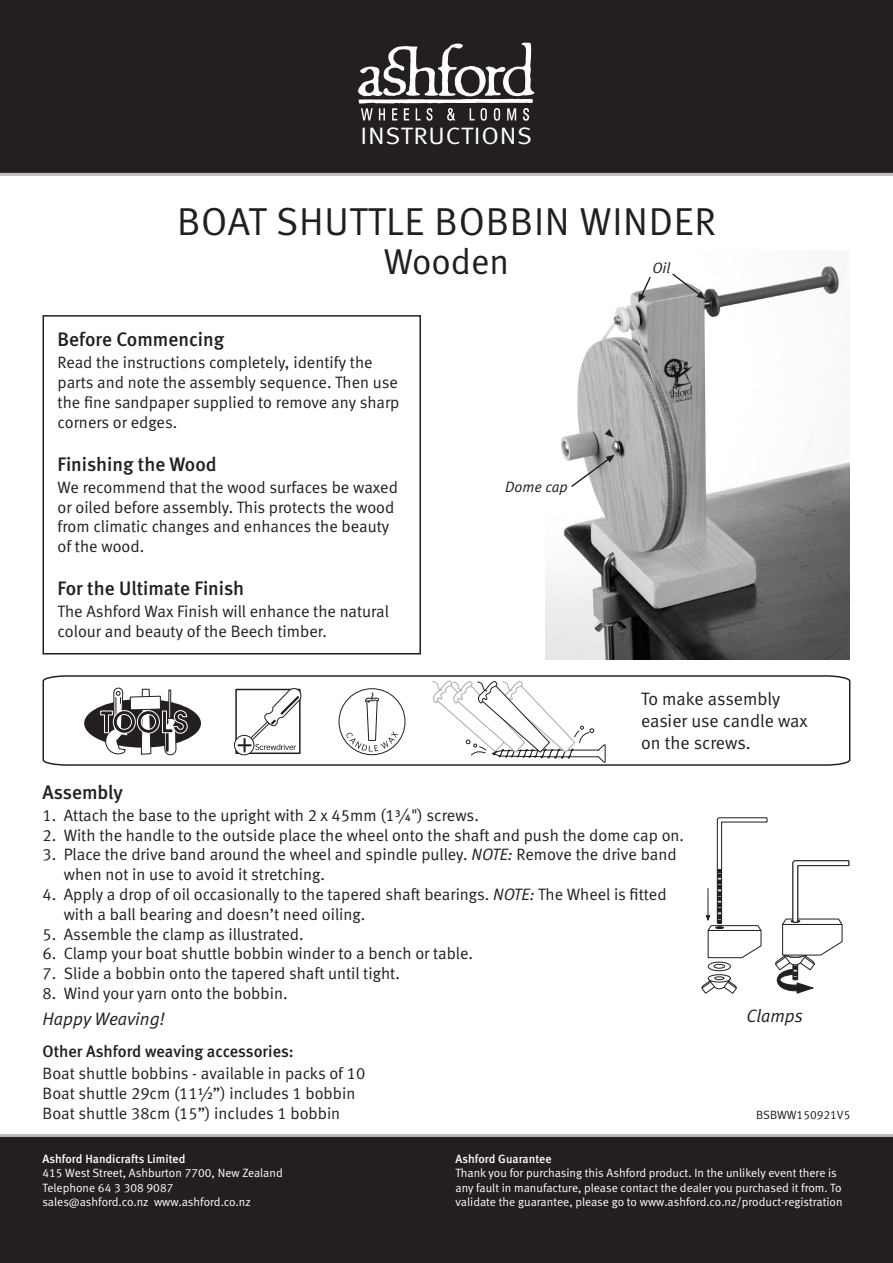
<style>
.page{position:relative;width:893px;height:1263px;background:#fff}
.page>*{position:absolute;margin:0;border:0;box-sizing:border-box;transform-origin:0 0}
.t1{font:39px "Meta Normal LF";letter-spacing:.02em;color:#231f20}
.t2{font:36px "Meta Normal LF";color:#231f20}
.t3{font:23.7px "Meta Normal LF";letter-spacing:.03em;color:#fff;scale:1.1 1}
.t4{font:19.5px "Meta Medium LF";color:#231f20}
.t5{font:18px/21.6px "Meta Normal LF";letter-spacing:-.005em;color:#231f20}
.t6{font:italic 18px "Meta Normal LF";color:#231f20}
.t7{font:16.5px/19.8px "Meta Normal LF";color:#231f20}
.t8{font:16.5px "Meta Medium LF";color:#231f20}
.t9{font:italic 15px "Meta Normal LF";color:#231f20}
.t10{font:12px/14.4px "Meta Normal LF";color:#fff}
.t11{font:12px "Meta Medium LF";color:#fff}
.t12{font:12px "Meta Normal LF";color:#231f20}
.s1{font-style:italic}
</style>
<div class="page">
<div style="left:0;top:1135px;width:893px;height:128px;background:#231f20"></div>
<hr style="left:0;top:1134px;width:893px;height:3px;background:#bcbdc0">
<div style="left:0;top:0;width:893px;height:174px;background:#231f20"></div>
<hr style="left:0;top:173px;width:893px;height:3px;background:#bcbdc0">
<img style="left:503px;top:43px;width:23px;height:53px">
<img style="left:546px;top:266px;width:303px;height:393px">
<div style="left:43px;top:315px;width:378px;height:339px;border:2px solid #231f20"></div>
<svg style="left:701px;top:817px;width:67px;height:177px"></svg>
<svg style="left:775px;top:860px;width:74px;height:134px"></svg>
<svg style="left:570px;top:455px;width:45px;height:33px"></svg>
<svg style="left:605px;top:429px;width:8px;height:8px"></svg>
<svg style="left:638px;top:275px;width:14px;height:28px"></svg>
<svg style="left:671px;top:272px;width:34px;height:27px"></svg>
<svg style="left:42px;top:675px;width:809px;height:91px"></svg>
<div style="left:77px;top:691px;width:132px;height:64px;background:#fff;border-radius:50%"></div>
<div style="left:84px;top:699px;width:117px;height:49px;background:#231f20;border-radius:50%"></div>
<svg style="left:100px;top:687px;width:88px;height:68px"></svg>
<svg style="left:432px;top:680px;width:174px;height:83px"></svg>
<svg style="left:339px;top:689px;width:66px;height:66px"></svg>
<div style="left:339px;top:688px;width:66px;height:67px;border:1px solid #231f20;border-radius:50%"></div>
<svg style="left:346px;top:692px;width:52px;height:59px"></svg>
<div style="left:235px;top:689px;width:66px;height:65px;border:2px solid #231f20"></div>
<svg style="left:234px;top:735px;width:20px;height:20px"></svg>
<div style="left:234px;top:735px;width:20px;height:20px;border:1px solid #231f20;border-radius:50%"></div>
<svg style="left:238px;top:688px;width:65px;height:64px"></svg>
<h3 class="t3" style="left:360px;top:123px;width:158px">INSTRUCTIONS</h3>
<p class="t1" style="left:177px;top:199px;width:540px">BOAT SHUTTLE BOBBIN WINDER</p>
<p class="t2" style="left:384px;top:241px;width:127px">Wooden</p>
<p class="t9" style="left:652px;top:259px;width:19px">Oil</p>
<p class="t4" style="left:58px;top:328px;width:168px">Before Commencing</p>
<p class="t7" style="left:58px;top:352px;width:343px">Read the instructions completely, identify the parts and note the assembly sequence. Then use the fine sandpaper supplied to remove any sharp corners or edges.</p>
<p class="t4" style="left:58px;top:453px;width:161px">Finishing the Wood</p>
<p class="t7" style="left:58px;top:477px;width:342px">We recommend that the wood surfaces be waxed or oiled before assembly. This protects the wood from climatic changes and enhances the beauty of the wood.</p>
<p class="t4" style="left:58px;top:577px;width:188px">For the Ultimate Finish</p>
<p class="t7" style="left:58px;top:601px;width:333px">The Ashford Wax Finish will enhance the natural colour and beauty of the Beech timber.</p>
<p class="t9" style="left:505px;top:478px;width:64px">Dome cap</p>
<p class="t5" style="left:641px;top:688px;width:168px">To make assembly easier use candle wax on the screws.</p>
<p class="t4" style="left:43px;top:781px;width:82px">Assembly</p>
<p class="t7" style="left:43px;top:805px;width:438px">1. Attach the base to the upright with 2 x 45mm (1¾") screws.</p>
<p class="t7" style="left:43px;top:825px;width:643px">2. With the handle to the outside place the wheel onto the shaft and push the dome cap on.</p>
<p class="t7" style="left:64px;top:844px;width:614px;text-indent:-21px">3. Place the drive band around the wheel and spindle pulley. <span class="s1">NOTE:</span> Remove the drive band when not in use to avoid it stretching.</p>
<p class="t7" style="left:64px;top:884px;width:604px;text-indent:-21px">4. Apply a drop of oil occasionally to the tapered shaft bearings. <span class="s1">NOTE:</span> The Wheel is fitted with a ball bearing and doesn’t need oiling.</p>
<p class="t7" style="left:43px;top:924px;width:263px">5. Assemble the clamp as illustrated.</p>
<p class="t7" style="left:43px;top:943px;width:432px">6. Clamp your boat shuttle bobbin winder to a bench or table.</p>
<p class="t7" style="left:43px;top:963px;width:359px">7. Slide a bobbin onto the tapered shaft until tight.</p>
<p class="t7" style="left:43px;top:983px;width:246px">8. Wind your yarn onto the bobbin.</p>
<p class="t6" style="left:43px;top:1008px;width:124px">Happy Weaving!</p>
<p class="t8" style="left:43px;top:1042px;width:253px">Other Ashford weaving accessories:</p>
<p class="t7" style="left:43px;top:1063px;width:324px">Boat shuttle bobbins - available in packs of 10</p>
<p class="t7" style="left:43px;top:1083px;width:314px">Boat shuttle 29cm (11½”) includes 1 bobbin</p>
<p class="t7" style="left:43px;top:1103px;width:299px">Boat shuttle 38cm (15”) includes 1 bobbin</p>
<p class="t6" style="left:747px;top:1005px;width:58px">Clamps</p>
<p class="t12" style="left:756px;top:1108px;width:96px">BSBWW150921V5</p>
<p class="t11" style="left:43px;top:1152px;width:144px">Ashford Handicrafts Limited</p>
<p class="t10" style="left:43px;top:1166px;width:242px">415 West Street, Ashburton 7700, New Zealand<br>Telephone 64 3 308 9087<br>sales@ashford.co.nz www.ashford.co.nz</p>
<p class="t11" style="left:455px;top:1152px;width:98px">Ashford Guarantee</p>
<p class="t10" style="left:455px;top:1166px;width:389px">Thank you for purchasing this Ashford product. In the unlikely event there is any fault in manufacture, please contact the dealer you purchased it from. To validate the guarantee, please go to www.ashford.co.nz/product-registration</p>
</div>
